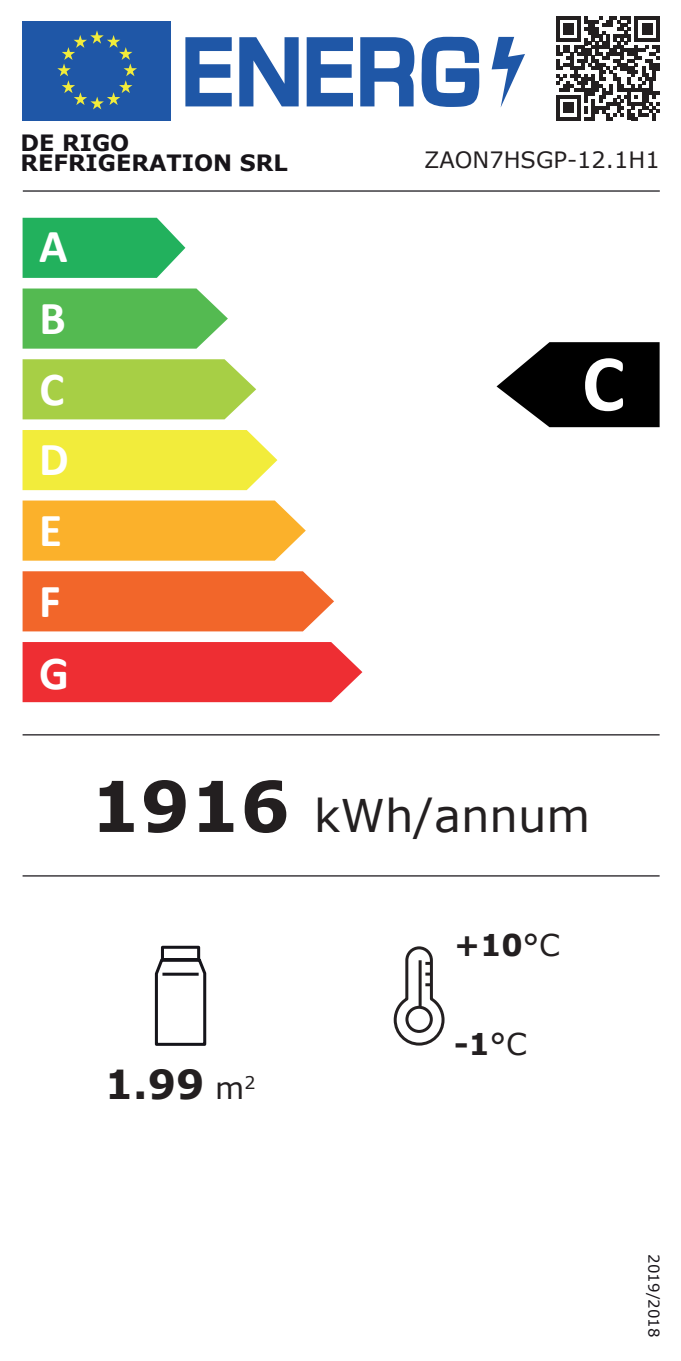
<style>
.page{position:relative;width:681px;height:1361px;background:#fff}
.page>*{position:absolute;margin:0;border:0;box-sizing:border-box;transform-origin:0 0}
.t1{font:700 81px "Calibri";color:#fff}
.t2{font:700 47.5px/71px "Calibri";color:#fff}
.Default{font:45px "Verdana";color:#231f20}
.CRP{font:700 40px "Verdana";color:#231f20}
.CRP-2{font:700 30px "Verdana";color:#231f20}
.t3{font:700 22.5px/20px "Verdana";color:#171419}
.Default-2{font:22.5px "Verdana";color:#231f20}
.t4{font:15px "Verdana";color:#171419}
.s1{font-weight:700;font-size:70px}
.s2{font-weight:400}
.s3{font-weight:400;font-size:30px}
</style>
<div class="page">
<hr style="left:23px;top:190px;width:636px;height:2px;background:#171419">
<div style="left:23px;top:21px;width:148px;height:99px;background:#1f57a7"></div>
<svg style="left:57px;top:30px;width:80px;height:79px"></svg>
<svg style="left:185px;top:37px;width:46px;height:69px"></svg>
<svg style="left:239px;top:37px;width:59px;height:69px"></svg>
<svg style="left:306px;top:37px;width:47px;height:69px"></svg>
<svg style="left:360px;top:37px;width:54px;height:69px"></svg>
<svg style="left:421px;top:37px;width:58px;height:70px"></svg>
<svg style="left:491px;top:37px;width:34px;height:71px"></svg>
<div style="left:23px;top:642px;width:339px;height:60px;background:#ee2e33"></div>
<div style="left:23px;top:571px;width:311px;height:60px;background:#f2662a"></div>
<svg style="left:23px;top:500px;width:282px;height:61px;background:#fbb538"></svg>
<div style="left:23px;top:430px;width:254px;height:60px;background:#f2ec3b"></div>
<svg style="left:23px;top:359px;width:233px;height:60px;background:#add252"></svg>
<svg style="left:23px;top:288px;width:205px;height:61px;background:#63c060"></svg>
<svg style="left:23px;top:218px;width:162px;height:60px;background:#34b76a"></svg>
<hr style="left:23px;top:734px;width:636px;height:1px;background:#171419">
<hr style="left:23px;top:875px;width:636px;height:1px;background:#171419">
<svg style="left:556px;top:16px;width:103px;height:104px"></svg>
<svg style="left:496px;top:342px;width:163px;height:85px"></svg>
<svg style="left:154px;top:945px;width:53px;height:101px"></svg>
<svg style="left:393px;top:946px;width:51px;height:99px"></svg>
<p class="t3" style="left:21px;top:132px;width:269px">DE RIGO<br>REFRIGERATION SRL</p>
<h2 class="t2" style="left:39px;top:211px;width:31px">A<br>B<br>C<br>D<br>E<br>F<br>G</h2>
<p class="Default-2" style="left:424px;top:145px;width:237px">ZAON7HSGP-12.1H1</p>
<p class="t1" style="left:581px;top:326px;width:44px">C</p>
<p class="Default" style="left:91px;top:784px;width:501px"><span class="s1">1916</span> kWh/annum</p>
<p class="CRP-2" style="left:454px;top:924px;width:107px">+10<span class="s2">°C</span></p>
<p class="CRP" style="left:105px;top:1055px;width:152px">1.99 <span class="s3">m</span><sup>2</sup></p>
<p class="CRP-2" style="left:454px;top:1023px;width:74px">-1<span class="s2">°C</span></p>
<p class="t4" style="left:663px;top:1254px;width:84px;rotate:90deg">2019/2018</p>
</div>
